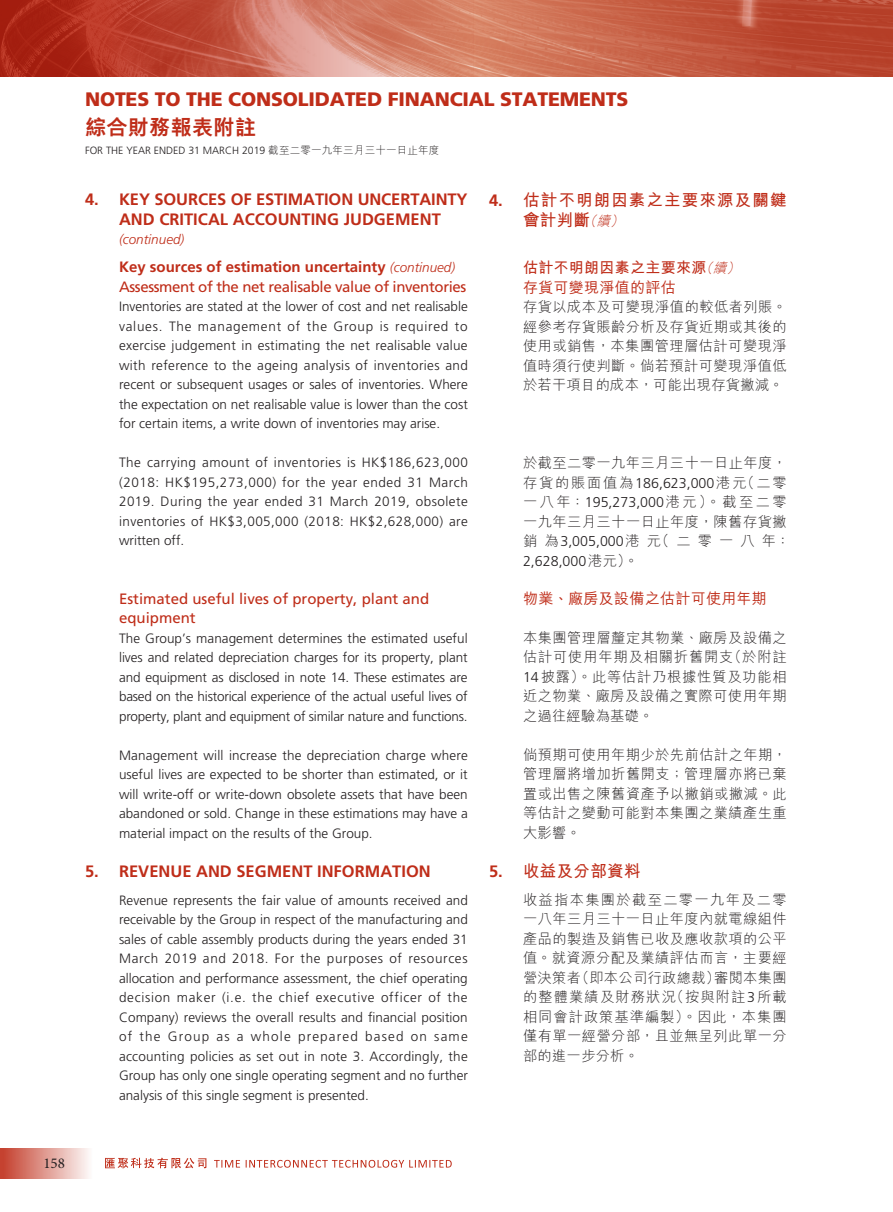
<style>
.page{position:relative;width:893px;height:1212px;background:#fff}
.page>*{position:absolute;margin:0;border:0;box-sizing:border-box;transform-origin:0 0}
.t1{font:800 21px "M Hei HK";letter-spacing:.02em;color:#bf2d19}
.t2{font:900 19.5px "Frutiger LT Std";letter-spacing:-.01em;color:#bf2d19}
.t3{font:700 16.5px/19.5px "Frutiger LT Std";color:#bf2d19;text-align:center}
.t4{font:700 16.5px/19.5px "M Hei HK";letter-spacing:.07em;color:#bf2d19}
.t5{font:700 16.5px "M Hei HK";letter-spacing:.02em;color:#bf2d19}
.t6{font:15px/19.5px "Frutiger LT Std";letter-spacing:-.025em;color:#bf2d19}
.t7{font:15px/19.5px "Frutiger LT Std";color:#bf2d19}
.t8{font:700 15px/19.5px "M Hei HK";letter-spacing:.02em;color:#bf2d19}
.t9{font:500 15px "M Hei HK";letter-spacing:.02em;color:#bf2d19}
.t10{font:15px "Minion Pro";color:#231f20}
.t11{font:300 14.25px/19.5px "M Hei HK";letter-spacing:.03em;color:#231f20;text-align:justify}
.t12{font:300 14.25px "Frutiger LT Std";color:#231f20}
.t13{font:300 13.5px/19.5px "Frutiger LT Std";color:#231f20;text-align:justify}
.t14{font:italic 300 13.5px "Frutiger LT Std";color:#bf2d19}
.t15{font:300 10.5px "Frutiger LT Std";color:#231f20}
.s1{font-family:"M Hei HK"}
.s2{font-family:"Frutiger LT Std"}
.s3{font-weight:300;font-style:italic;font-size:13.5px}
.s4{font-weight:500}
.s5{font-weight:700}
</style>
<div class="page">
<svg style="left:0;top:0;width:474px;height:77px;background:#c65f4c"></svg>
<svg style="left:474px;top:0;width:418px;height:77px;background:#c55e44"></svg>
<hr style="left:892px;top:0;width:1px;height:77px;background:#bf2d19">
<div style="left:0;top:1148px;width:98px;height:30px;background:linear-gradient(to right,#c33c2a,#fff)"></div>
<svg style="left:105px;top:1157px;width:101px;height:11px"></svg>
<svg style="left:214px;top:1160px;width:26px;height:7px"></svg>
<svg style="left:246px;top:1160px;width:206px;height:7px"></svg>
<h2 class="t2" style="left:85px;top:88px;width:545px">NOTES TO THE CONSOLIDATED FINANCIAL STATEMENTS</h2>
<h1 class="t1" style="left:85px;top:116px;width:172px">綜合財務報表附註</h1>
<p class="t15" style="left:85px;top:145px;width:356px">FOR THE YEAR ENDED 31 MARCH 2019 <span class="s1">截至二零一九年三月三十一日止年度</span></p>
<p class="t4" style="left:523px;top:189px;width:265px;text-indent:-34px"><span class="s2">4.</span> 估計不明朗因素之主要來源及關鍵會計判斷<span class="s3">（續）</span></p>
<p class="t8" style="left:523px;top:257px;width:221px">估計不明朗因素之主要來源<span class="s3">（續）</span><span class="s4">存貨可變現淨值的評估</span></p>
<p class="t11" style="left:523px;top:297px;width:265px">存貨以成本及可變現淨值的較低者列賬。經參考存貨賬齡分析及存貨近期或其後的使用或銷售，本集團管理層估計可變現淨值時須行使判斷。倘若預計可變現淨值低於若干項目的成本，可能出現存貨撇減。</p>
<p class="t3" style="left:85px;top:190px;width:384px">4. KEY SOURCES OF ESTIMATION UNCERTAINTY<br>AND CRITICAL ACCOUNTING JUDGEMENT</p>
<p class="t14" style="left:119px;top:232px;width:67px">(continued)</p>
<p class="t6" style="left:119px;top:257px;width:349px"><span class="s5">Key sources of estimation uncertainty</span> <span class="s3">(continued)<br></span>Assessment of the net realisable value of inventories</p>
<p class="t13" style="left:119px;top:297px;width:350px">Inventories are stated at the lower of cost and net realisable values. The management of the Group is required to exercise judgement in estimating the net realisable value with reference to the ageing analysis of inventories and recent or subsequent usages or sales of inventories. Where the expectation on net realisable value is lower than the cost for certain items, a write down of inventories may arise.</p>
<p class="t13" style="left:119px;top:453px;width:350px">The carrying amount of inventories is HK$186,623,000 (2018: HK$195,273,000) for the year ended 31 March 2019. During the year ended 31 March 2019, obsolete inventories of HK$3,005,000 (2018: HK$2,628,000) are written off.</p>
<p class="t11" style="left:523px;top:453px;width:269px;text-align:left">於截至二零一九年三月三十一日止年度，存貨的賬面值為<span class="s2">186,623,000</span>港元（二零一八年：<span class="s2">195,273,000</span>港元）。截至二零一九年三月三十一日止年度，陳舊存貨撇銷為<span class="s2">3,005,000</span>港元（二零一八年：</p>
<p class="t12" style="left:523px;top:553px;width:117px">2,628,000<span class="s1">港元）。</span></p>
<p class="t9" style="left:523px;top:587px;width:245px">物業、廠房及設備之估計可使用年期</p>
<p class="t11" style="left:523px;top:628px;width:265px">本集團管理層釐定其物業、廠房及設備之估計可使用年期及相關折舊開支（於附註<span class="s2">14</span>披露）。此等估計乃根據性質及功能相近之物業、廠房及設備之實際可使用年期之過往經驗為基礎。</p>
<p class="t11" style="left:523px;top:745px;width:265px">倘預期可使用年期少於先前估計之年期，管理層將增加折舊開支；管理層亦將已棄置或出售之陳舊資產予以撇銷或撇減。此等估計之變動可能對本集團之業績產生重大影響。</p>
<p class="t5" style="left:489px;top:859px;width:153px"><span class="s2">5.</span> 收益及分部資料</p>
<p class="t11" style="left:523px;top:890px;width:265px">收益指本集團於截至二零一九年及二零一八年三月三十一日止年度內就電線組件產品的製造及銷售已收及應收款項的公平值。就資源分配及業績評估而言，主要經營決策者（即本公司行政總裁）審閱本集團的整體業績及財務狀況（按與附註<span class="s2">3</span>所載相同會計政策基準編製）。因此，本集團僅有單一經營分部，且並無呈列此單一分部的進一步分析。</p>
<p class="t7" style="left:119px;top:589px;width:312px">Estimated useful lives of property, plant and equipment</p>
<p class="t13" style="left:119px;top:628px;width:350px">The Group’s management determines the estimated useful lives and related depreciation charges for its property, plant and equipment as disclosed in note 14. These estimates are based on the historical experience of the actual useful lives of property, plant and equipment of similar nature and functions.</p>
<p class="t13" style="left:119px;top:745px;width:350px">Management will increase the depreciation charge where useful lives are expected to be shorter than estimated, or it will write-off or write-down obsolete assets that have been abandoned or sold. Change in these estimations may have a material impact on the results of the Group.</p>
<p class="t3" style="left:85px;top:861px;width:347px">5. REVENUE AND SEGMENT INFORMATION</p>
<p class="t13" style="left:119px;top:890px;width:350px">Revenue represents the fair value of amounts received and receivable by the Group in respect of the manufacturing and sales of cable assembly products during the years ended 31<br>March 2019 and 2018. For the purposes of resources allocation and performance assessment, the chief operating decision maker (i.e. the chief executive officer of the Company) reviews the overall results and financial position of the Group as a whole prepared based on same accounting policies as set out in note 3. Accordingly, the Group has only one single operating segment and no further analysis of this single segment is presented.</p>
<p class="t10" style="left:43px;top:1154px;width:23px">158</p>
</div>
